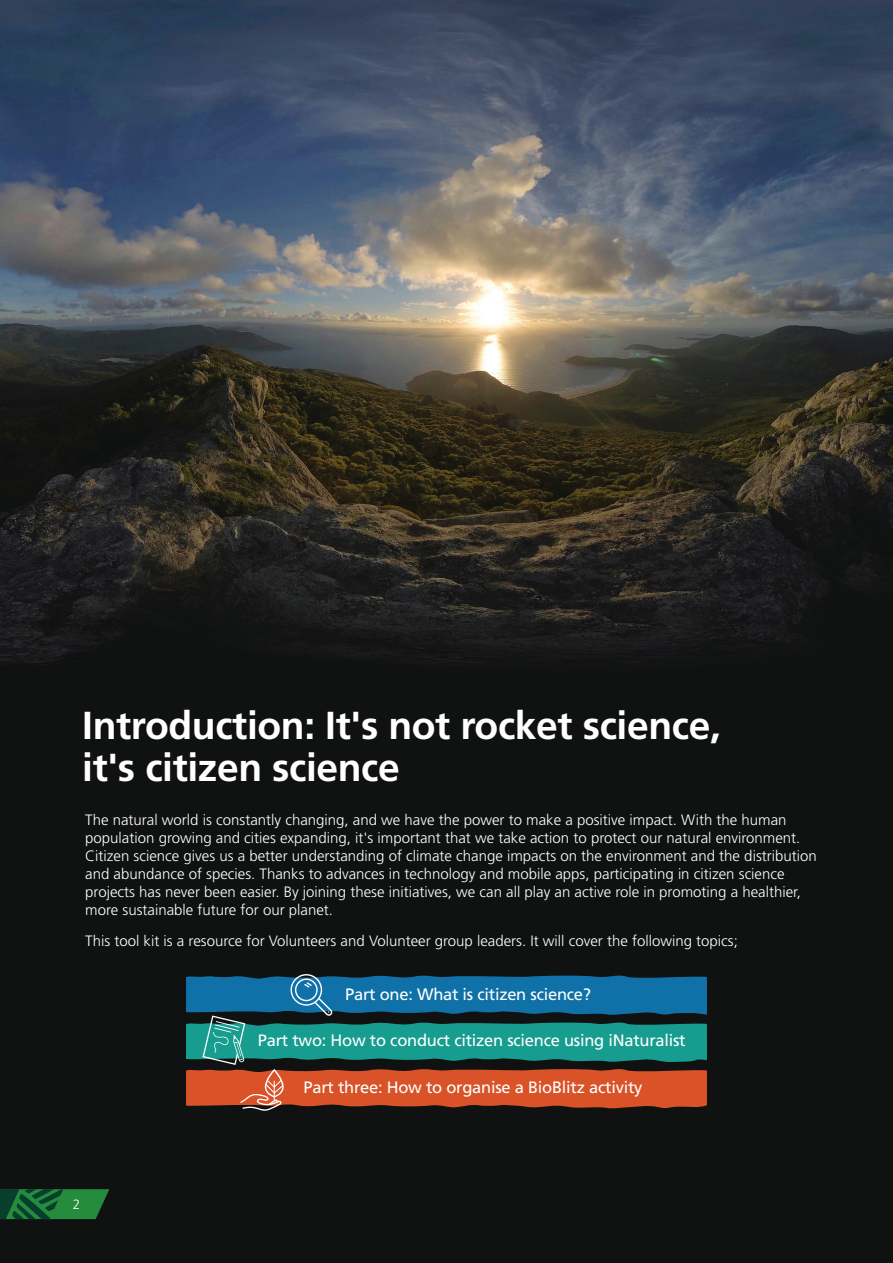
<style>
.page{position:relative;width:893px;height:1263px;background:#fff}
.page>*{position:absolute;margin:0;border:0;box-sizing:border-box;transform-origin:0 0}
.t1{font:700 39px/42px "Frutiger LT Std";letter-spacing:-.01em;color:#fff}
.t2{font:16.5px "Frutiger LT Std";letter-spacing:-.015em;color:#fff}
.Body_copy{font:300 15px/18px "Frutiger LT Std";color:#fff}
.t3{font:300 13.5px "Frutiger LT Std";color:#fff}
</style>
<div class="page">
<img style="left:0;top:0;width:893px;height:1263px">
<svg style="left:0;top:1189px;width:109px;height:30px;background:#1a6c35"></svg>
<svg style="left:186px;top:973px;width:521px;height:138px;background:#486161"></svg>
<h1 class="t1" style="left:82px;top:705px;width:640px">Introduction: It's not rocket science, it's citizen science</h1>
<p class="Body_copy" style="left:85px;top:811px;width:733px">The natural world is constantly changing, and we have the power to make a positive impact. With the human population growing and cities expanding, it's important that we take action to protect our natural environment.<br>Citizen science gives us a better understanding of climate change impacts on the environment and the distribution and abundance of species. Thanks to advances in technology and mobile apps, participating in citizen science projects has never been easier. By joining these initiatives, we can all play an active role in promoting a healthier, more sustainable future for our planet.</p>
<p class="Body_copy" style="left:85px;top:932px;width:654px">This tool kit is a resource for Volunteers and Volunteer group leaders. It will cover the following topics;</p>
<p class="t2" style="left:345px;top:984px;width:247px">Part one: What is citizen science?</p>
<p class="t2" style="left:258px;top:1031px;width:429px">Part two: How to conduct citizen science using iNaturalist</p>
<p class="t2" style="left:304px;top:1077px;width:340px">Part three: How to organise a BioBlitz activity</p>
<p class="t3" style="left:73px;top:1197px;width:9px">2</p>
</div>
